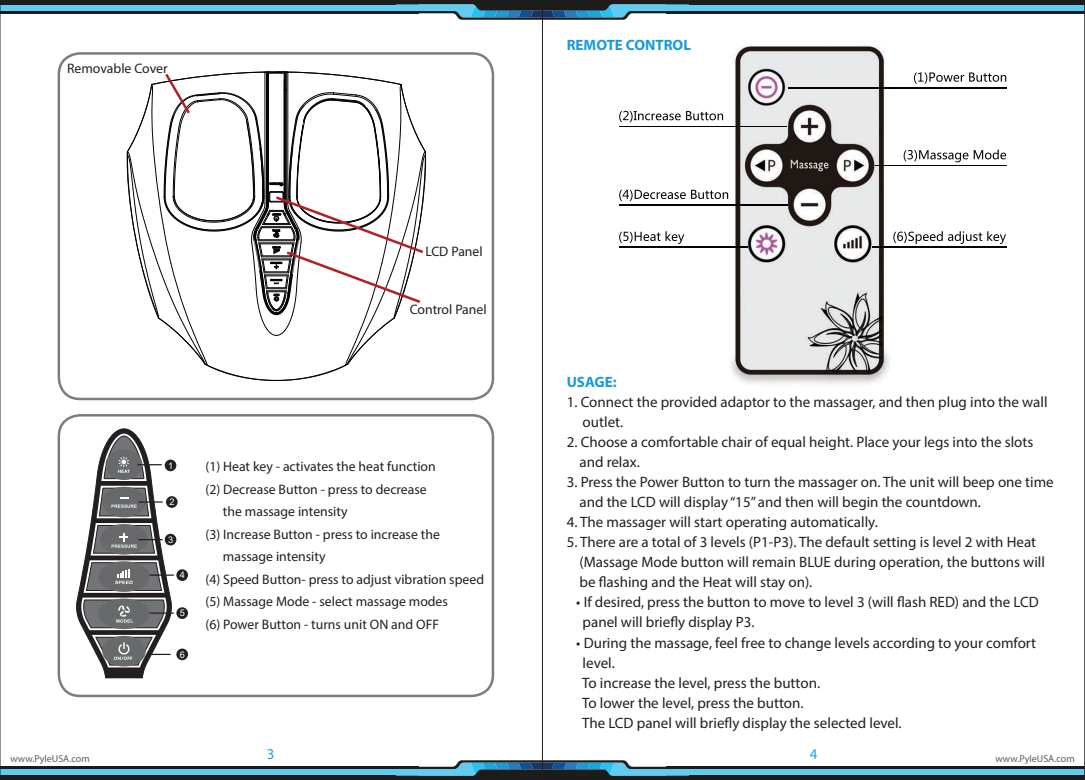
<style>
.page{position:relative;width:1085px;height:780px;background:#fff}
.page>*{position:absolute;margin:0;border:0;box-sizing:border-box;transform-origin:0 0}
.t1{font:15px/20px "Myriad Pro";color:#231f20}
.t2{font:700 15px "Myriad Pro";color:#199bd8}
.t3{font:15px "Myriad Pro";color:#19a6df}
.t4{font:13.75px "Myriad Pro";color:#231f20}
.t5{font:10px "Myriad Pro";color:#5d5d5d}
.t6{font:9.25px "Arial";color:#fff}
</style>
<div class="page">
<hr style="left:666px;top:11px;width:418px;height:2px;background:#1b1c1b">
<div style="left:666px;top:4px;width:418px;height:7px;background:#60ccf2"></div>
<hr style="left:666px;top:0;width:418px;height:4px;background:#1b1c1b">
<hr style="left:0;top:11px;width:418px;height:2px;background:#1b1c1b">
<div style="left:0;top:4px;width:418px;height:7px;background:#60ccf2"></div>
<hr style="left:0;top:0;width:418px;height:4px;background:#1b1c1b">
<svg style="left:396px;top:2px;width:293px;height:18px"></svg>
<hr style="left:0;top:766px;width:418px;height:2px;background:#1b1c1b">
<div style="left:0;top:768px;width:418px;height:7px;background:#60ccf2"></div>
<hr style="left:0;top:775px;width:418px;height:4px;background:#1b1c1b">
<hr style="left:666px;top:766px;width:418px;height:2px;background:#1b1c1b">
<div style="left:666px;top:768px;width:418px;height:7px;background:#60ccf2"></div>
<hr style="left:666px;top:775px;width:418px;height:4px;background:#1b1c1b">
<svg style="left:396px;top:760px;width:293px;height:17px"></svg>
<img style="left:619px;top:46px;width:388px;height:338px">
<img style="left:619px;top:247px;width:128px;height:1px">
<img style="left:619px;top:231px;width:65px;height:13px">
<img style="left:619px;top:205px;width:168px;height:1px">
<img style="left:619px;top:190px;width:109px;height:11px">
<img style="left:619px;top:126px;width:167px;height:1px">
<img style="left:619px;top:111px;width:104px;height:11px">
<img style="left:872px;top:247px;width:133px;height:1px">
<img style="left:893px;top:231px;width:99px;height:12px">
<img style="left:875px;top:165px;width:130px;height:1px">
<img style="left:903px;top:149px;width:102px;height:12px">
<img style="left:788px;top:87px;width:217px;height:1px">
<img style="left:913px;top:72px;width:93px;height:12px">
<div style="left:58px;top:52px;width:436px;height:348px;border:2px solid #7c7d7e;border-radius:21px"></div>
<svg style="left:126px;top:71px;width:301px;height:310px"></svg>
<div style="left:165px;top:459px;width:11px;height:12px;background:#231f20;border-radius:50%"></div>
<div style="left:166px;top:496px;width:12px;height:11px;background:#231f20;border-radius:50%"></div>
<div style="left:165px;top:533px;width:11px;height:12px;background:#231f20;border-radius:50%"></div>
<div style="left:176px;top:569px;width:12px;height:12px;background:#231f20;border-radius:50%"></div>
<div style="left:176px;top:607px;width:12px;height:11px;background:#231f20;border-radius:50%"></div>
<div style="left:176px;top:648px;width:12px;height:12px;background:#231f20;border-radius:50%"></div>
<div style="left:58px;top:414px;width:436px;height:283px;border:2px solid #7c7d7e;border-radius:21px"></div>
<svg style="left:76px;top:428px;width:98px;height:250px"></svg>
<hr style="left:146px;top:653px;width:24px;height:2px;background:#231f20">
<p class="t4" style="left:67px;top:60px;width:102px">Removable Cover</p>
<p class="t4" style="left:425px;top:243px;width:59px">LCD Panel</p>
<p class="t4" style="left:409px;top:300px;width:78px">Control Panel</p>
<p class="t6" style="left:168px;top:459px;width:7px">1</p>
<p class="t6" style="left:169px;top:495px;width:7px">2</p>
<p class="t6" style="left:168px;top:533px;width:7px">3</p>
<p class="t6" style="left:180px;top:568px;width:7px">4</p>
<p class="t6" style="left:180px;top:606px;width:7px">5</p>
<p class="t6" style="left:180px;top:648px;width:7px">6</p>
<p class="t4" style="left:205px;top:458px;width:232px">(1) Heat key - activates the heat function</p>
<p class="t4" style="left:205px;top:480px;width:223px">(2) Decrease Button - press to decrease</p>
<p class="t4" style="left:223px;top:503px;width:126px">the massage intensity</p>
<p class="t4" style="left:205px;top:525px;width:236px">(3) Increase Button - press to increase the</p>
<p class="t4" style="left:223px;top:548px;width:104px">massage intensity</p>
<p class="t4" style="left:205px;top:570px;width:280px">(4) Speed Button- press to adjust vibration speed</p>
<p class="t4" style="left:205px;top:593px;width:244px">(5) Massage Mode - select massage modes</p>
<p class="t4" style="left:205px;top:615px;width:235px">(6) Power Button - turns unit ON and OFF</p>
<p class="t2" style="left:566px;top:35px;width:126px">REMOTE CONTROL</p>
<p class="t2" style="left:566px;top:372px;width:51px">USAGE:</p>
<p class="t1" style="left:582px;top:392px;width:466px;text-indent:-16px">1. Connect the provided adaptor to the massager, and then plug into the wall outlet.</p>
<p class="t1" style="left:579px;top:432px;width:455px;text-indent:-13px">2. Choose a comfortable chair of equal height. Place your legs into the slots and relax.</p>
<p class="t1" style="left:579px;top:472px;width:476px;text-indent:-13px">3. Press the Power Button to turn the massager on. The unit will beep one time and the LCD will display “15” and then will begin the countdown.</p>
<p class="t1" style="left:566px;top:512px;width:312px">4. The massager will start operating automatically.</p>
<p class="t1" style="left:579px;top:532px;width:467px;text-indent:-13px">5. There are a total of 3 levels (P1-P3). The default setting is level 2 with Heat (Massage Mode button will remain BLUE during operation, the buttons will be flashing and the Heat will stay on).</p>
<p class="t1" style="left:582px;top:592px;width:457px;text-indent:-6px">• If desired, press the button to move to level 3 (will flash RED) and the LCD panel will briefly display P3.</p>
<p class="t1" style="left:582px;top:632px;width:455px;text-indent:-6px">• During the massage, feel free to change levels according to your comfort level.<br>To increase the level, press the button.<br>To lower the level, press the button.<br>The LCD panel will briefly display the selected level.</p>
<p class="t3" style="left:267px;top:744px;width:9px">3</p>
<p class="t3" style="left:809px;top:744px;width:9px">4</p>
<p class="t5" style="left:10px;top:751px;width:81px">www.PyleUSA.com</p>
<p class="t5" style="left:995px;top:751px;width:81px">www.PyleUSA.com</p>
</div>
